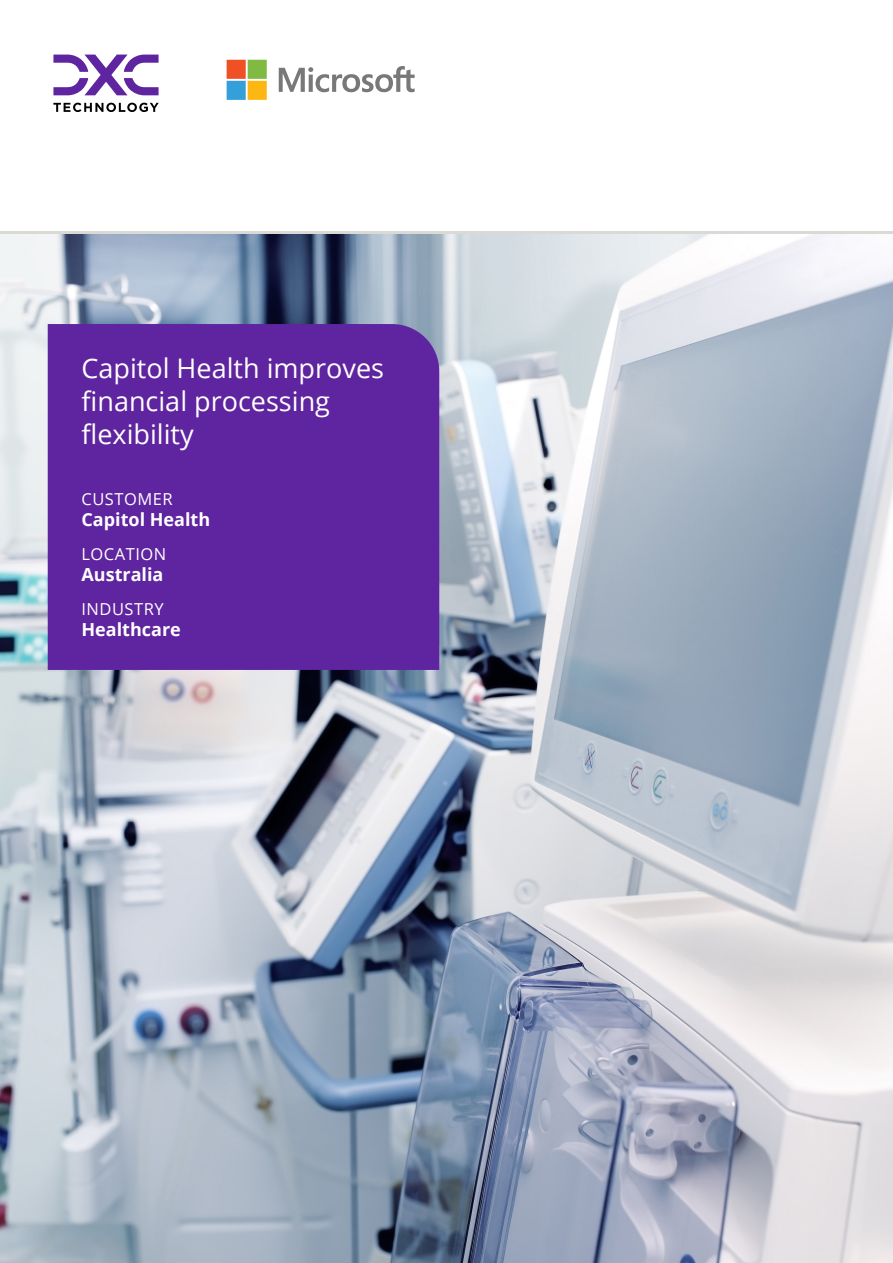
<style>
.page{position:relative;width:893px;height:1263px;background:#fff}
.page>*{position:absolute;margin:0;border:0;box-sizing:border-box;transform-origin:0 0}
.Cover_Title{font:27px/33px "Open Sans";color:#fff}
.Cover_Label_Name{font:700 18px "Open Sans";color:#fff}
.Cover_Label{font:16.5px "Open Sans";letter-spacing:.03em;color:#fff}
</style>
<div class="page">
<img style="left:0;top:235px;width:893px;height:1028px">
<div style="left:48px;top:324px;width:391px;height:346px;background:#5f249f"></div>
<svg style="left:53px;top:103px;width:106px;height:9px"></svg>
<svg style="left:53px;top:55px;width:106px;height:40px"></svg>
<svg style="left:279px;top:66px;width:136px;height:26px"></svg>
<svg style="left:227px;top:60px;width:40px;height:40px;background:#b0a366"></svg>
<p class="Cover_Title" style="left:81px;top:351px;width:304px">Capitol Health improves financial processing flexibility</p>
<p class="Cover_Label" style="left:81px;top:487px;width:93px">CUSTOMER</p>
<p class="Cover_Label_Name" style="left:81px;top:507px;width:130px">Capitol Health</p>
<p class="Cover_Label" style="left:81px;top:542px;width:86px">LOCATION</p>
<p class="Cover_Label_Name" style="left:81px;top:562px;width:83px">Australia</p>
<p class="Cover_Label" style="left:81px;top:597px;width:84px">INDUSTRY</p>
<p class="Cover_Label_Name" style="left:81px;top:617px;width:101px">Healthcare</p>
</div>
